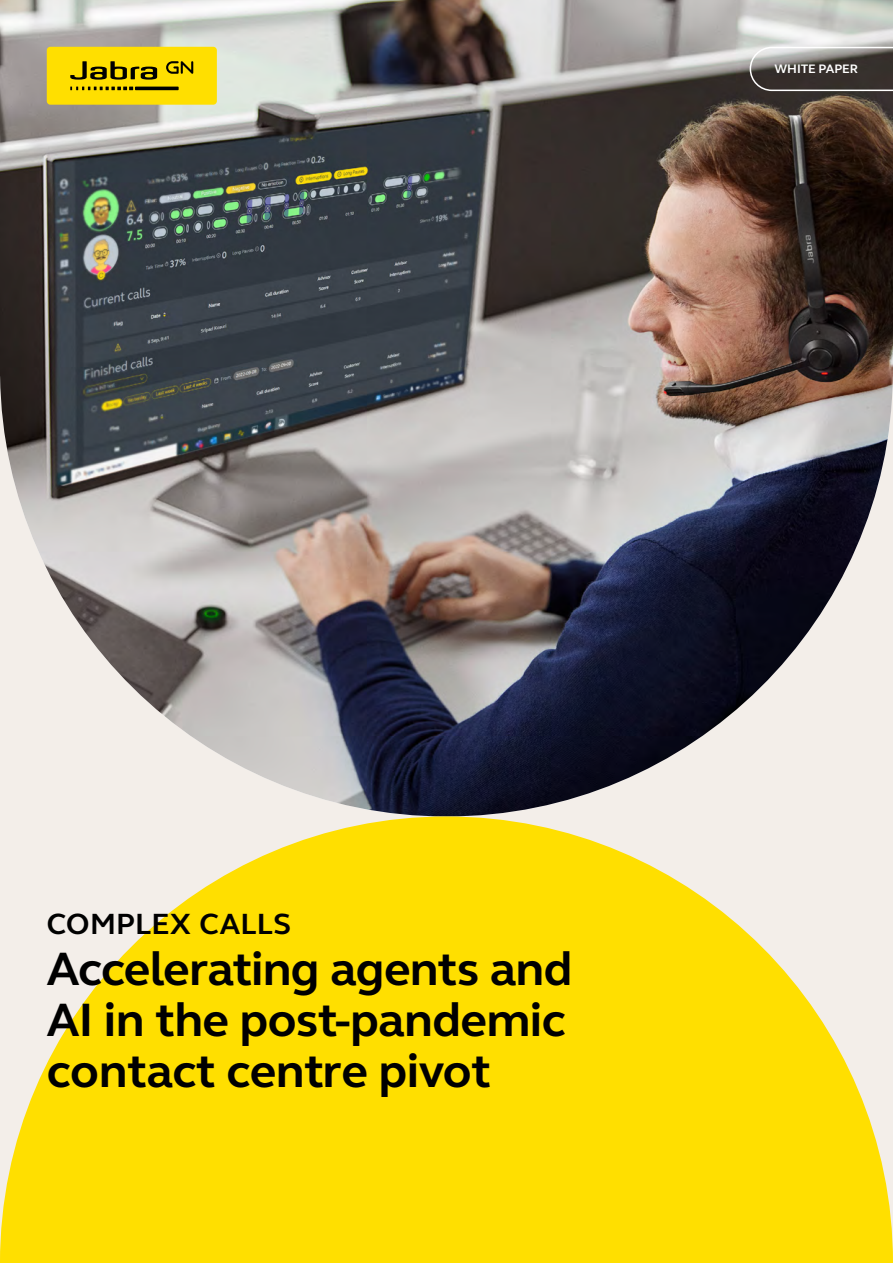
<style>
.page{position:relative;width:893px;height:1263px;background:#fff}
.page>*{position:absolute;margin:0;border:0;box-sizing:border-box;transform-origin:0 0}
.t1{font:700 48px/51px "GN Elliot";letter-spacing:-.015em;color:#000}
.t2{font:700 30px "GN Elliot";letter-spacing:.01em;color:#000}
.t3{font:700 12.6px "GN Elliot";letter-spacing:-.01em;color:#fff}
</style>
<div class="page">
<img style="left:0;top:0;width:893px;height:816px">
<svg style="left:0;top:816px;width:893px;height:447px;background:#fce231"></svg>
<div style="left:47px;top:47px;width:170px;height:58px;background:#ffdf00;border-radius:4px"></div>
<svg style="left:70px;top:61px;width:87px;height:19px"></svg>
<svg style="left:70px;top:87px;width:63px;height:3px"></svg>
<hr style="left:135px;top:87px;width:44px;height:3px;background:#000">
<svg style="left:166px;top:61px;width:27px;height:13px"></svg>
<svg style="left:750px;top:47px;width:143px;height:44px;background:#645f5c"></svg>
<p class="t3" style="left:774px;top:60px;width:85px">WHITE PAPER</p>
<p class="t2" style="left:47px;top:904px;width:246px">COMPLEX CALLS</p>
<p class="t1" style="left:47px;top:943px;width:527px">Accelerating agents and<br>AI in the post-pandemic contact centre pivot</p>
</div>
